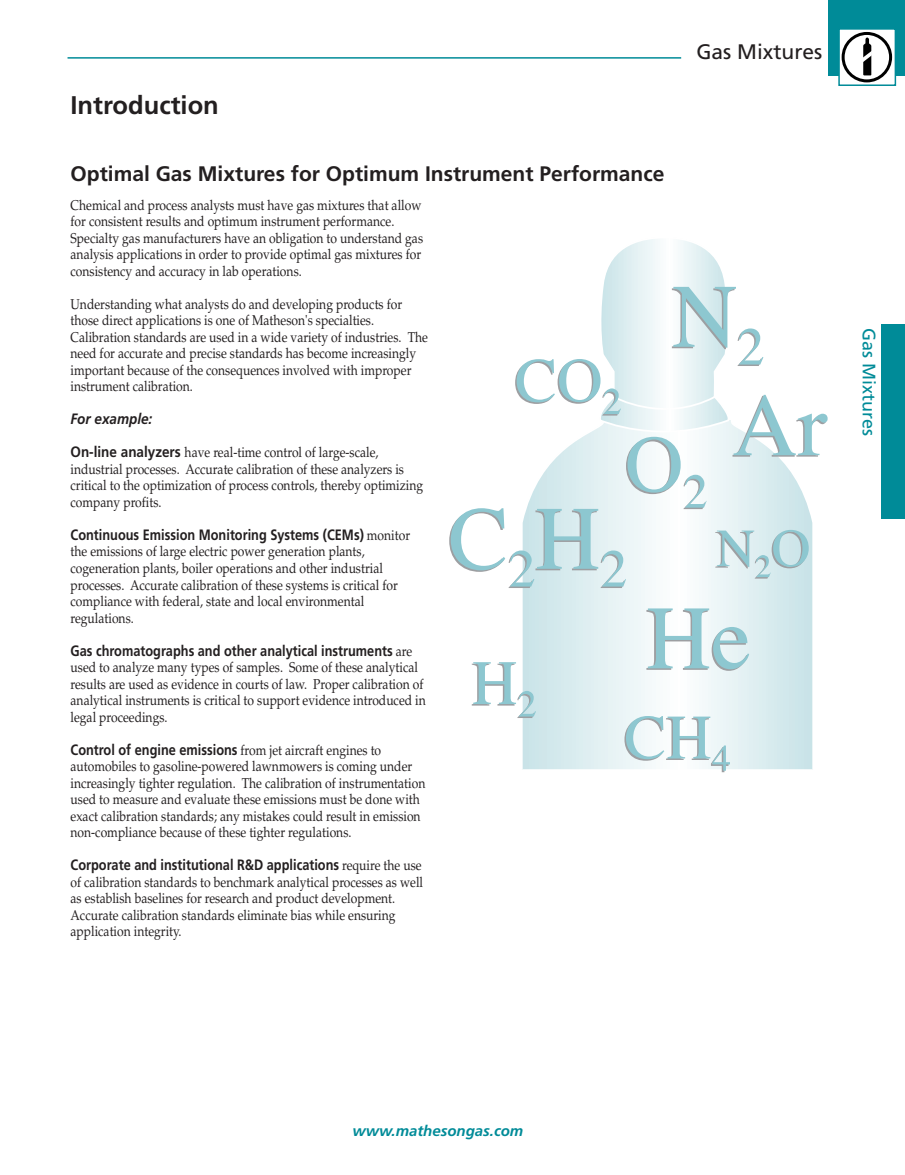
<style>
.page{position:relative;width:905px;height:1175px;background:#fff}
.page>*{position:absolute;margin:0;border:0;box-sizing:border-box;transform-origin:0 0}
.t1{font:700 25.5px "Frutiger";color:#231f20}
.t2{font:700 21px "Frutiger";color:#231f20}
.t3{font:21px "Frutiger";color:#231f20}
.t4{font:18px "Frutiger";color:#008b98}
.t5{font:700 15px "Frutiger";color:#231f20;scale:.85 1}
.t6{font:italic 700 15px "Frutiger";color:#008b98}
.t7{font:italic 700 15px "Frutiger";color:#231f20;scale:.9 1}
.t8{font:14.25px/16.5px "Palatino";color:#231f20;scale:.85 1}
.s1{font-style:inherit}
.s2{font-family:"Frutiger";font-weight:700;font-size:15px}
.s3{font-family:"Palatino";font-weight:400;font-size:14.25px}
</style>
<div class="page">
<hr style="left:68px;top:57px;width:613px;height:2px;background:#008b98">
<div style="left:828px;top:0;width:76px;height:75px;background:#008b98"></div>
<svg style="left:841px;top:31px;width:52px;height:52px"></svg>
<svg style="left:843px;top:33px;width:47px;height:48px"></svg>
<div style="left:841px;top:32px;width:51px;height:50px;border:3px solid #000;border-radius:50%"></div>
<svg style="left:862px;top:37px;width:9px;height:38px"></svg>
<div style="left:838px;top:28px;width:58px;height:58px;border:2px solid #008b98"></div>
<div style="left:881px;top:324px;width:23px;height:195px;background:#008b98"></div>
<svg style="left:522px;top:588px;width:291px;height:182px"></svg>
<svg style="left:472px;top:662px;width:64px;height:56px"></svg>
<svg style="left:646px;top:608px;width:103px;height:63px"></svg>
<svg style="left:624px;top:716px;width:106px;height:56px"></svg>
<svg style="left:449px;top:239px;width:378px;height:349px"></svg>
<h1 class="t1" style="left:71px;top:94px;width:150px">Introduction</h1>
<h2 class="t2" style="left:71px;top:165px;width:595px">Optimal Gas Mixtures for Optimum Instrument Performance</h2>
<p class="t8" style="left:71px;top:198px;width:416px">Chemical and process analysts must have gas mixtures that allow for consistent results and optimum instrument performance.<br>Specialty gas manufacturers have an obligation to understand gas analysis applications in order to provide optimal gas mixtures for consistency and accuracy in lab operations.</p>
<p class="t8" style="left:71px;top:297px;width:422px">Understanding what analysts do and developing products for those direct applications is one of Matheson'<span class="s1">s</span> specialties.<br>Calibration standards are used in a wide variety of industries. The need for accurate and precise standards has become increasingly important because of the consequences involved with improper instrument calibration.</p>
<p class="t7" style="left:71px;top:413px;width:92px">For example:</p>
<p class="t8" style="left:71px;top:446px;width:416px"><span class="s2">On-line analyzers</span> have real-time control of large-scale, industrial processes. Accurate calibration of these analyzers is critical to the optimization of process controls, thereby optimizing company profits.</p>
<p class="t5" style="left:71px;top:529px;width:401px">Continuous Emission Monitoring Systems (CEMs) <span class="s3">monitor</span></p>
<p class="t8" style="left:71px;top:545px;width:386px">the emissions of large electric power generation plants, cogeneration plants, boiler operations and other industrial processes. Accurate calibration of these systems is critical for compliance with federal, state and local environmental regulations.</p>
<p class="t5" style="left:71px;top:644px;width:403px">Gas chromatographs and other analytical instruments <span class="s3">are</span></p>
<p class="t8" style="left:71px;top:660px;width:419px">used to analyze many types of samples. Some of these analytical results are used as evidence in courts of law. Proper calibration of analytical instruments is critical to support evidence introduced in legal proceedings.</p>
<p class="t5" style="left:71px;top:743px;width:367px">Control of engine emissions <span class="s3">from jet aircraft engines to</span></p>
<p class="t8" style="left:71px;top:759px;width:419px">automobiles to gasoline-powered lawnmowers is coming under increasingly tighter regulation. The calibration of instrumentation used to measure and evaluate these emissions must be done with exact calibration standards; any mistakes could result in emission non-compliance because of these tighter regulations.</p>
<p class="t5" style="left:71px;top:859px;width:414px">Corporate and institutional R&amp;D applications <span class="s3">require the use</span></p>
<p class="t8" style="left:71px;top:875px;width:416px">of calibration standards to benchmark analytical processes as well as establish baselines for research and product development.<br>Accurate calibration standards eliminate bias while ensuring application integrity.</p>
<h2 class="t3" style="left:696px;top:44px;width:128px">Gas Mixtures</h2>
<p class="t4" style="left:876px;top:328px;width:109px;rotate:90deg">Gas Mixtures</p>
<p class="t6" style="left:352px;top:1125px;width:172px">www.mathesongas.com</p>
</div>
